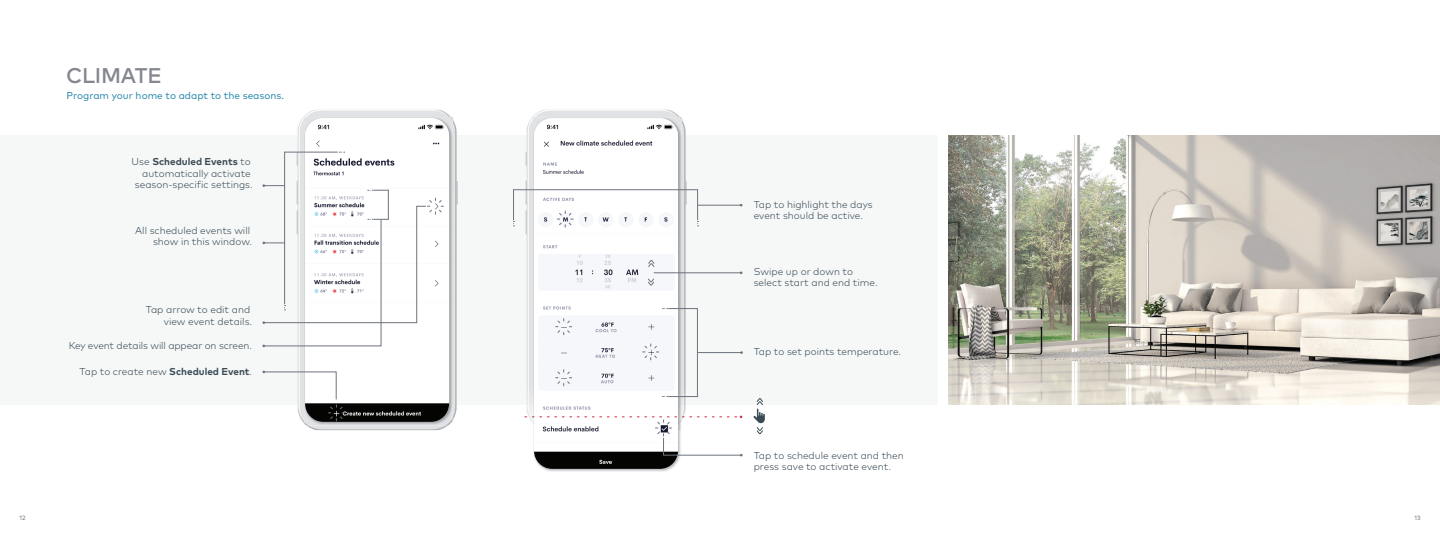
<style>
.page{position:relative;width:1440px;height:540px;background:#fff}
.page>*{position:absolute;margin:0;border:0;box-sizing:border-box;transform-origin:0 0}
.t1{font:500 21.25px "Mark Pro";letter-spacing:-.015em;color:#858790}
.t2{font:300 10px/11.2px "Mark Pro";color:#3a4b55;text-align:right}
.t3{font:10px "Mark Pro";color:#2c8aab}
.t4{font:6.25px "Mark Pro";color:#6d737d}
.s1{font-weight:700}
</style>
<div class="page">
<img style="left:949px;top:135px;width:491px;height:270px">
<div style="left:0;top:135px;width:938px;height:270px;background:#f6f8f8"></div>
<img style="left:297px;top:110px;width:160px;height:320px">
<img style="left:296px;top:135px;width:162px;height:270px">
<img style="left:304px;top:135px;width:149px;height:270px">
<img style="left:305px;top:118px;width:144px;height:304px">
<img style="left:526px;top:110px;width:160px;height:306px">
<img style="left:525px;top:135px;width:162px;height:270px">
<img style="left:533px;top:135px;width:149px;height:270px">
<img style="left:534px;top:118px;width:144px;height:351px">
<svg style="left:753px;top:398px;width:12px;height:37px"></svg>
<svg style="left:262px;top:152px;width:182px;height:195px"></svg>
<svg style="left:263px;top:371px;width:82px;height:51px"></svg>
<svg style="left:555px;top:318px;width:18px;height:18px"></svg>
<svg style="left:555px;top:369px;width:18px;height:18px"></svg>
<svg style="left:642px;top:343px;width:18px;height:18px"></svg>
<hr style="left:698px;top:205px;width:43px;height:1px;background:#6d737d">
<svg style="left:513px;top:189px;width:186px;height:39px"></svg>
<hr style="left:654px;top:273px;width:87px;height:1px;background:#6d737d">
<hr style="left:698px;top:352px;width:44px;height:1px;background:#6d737d">
<div style="left:668px;top:308px;width:30px;height:89px;border:1px solid #6d737d"></div>
<svg style="left:648px;top:278px;width:7px;height:8px"></svg>
<svg style="left:648px;top:260px;width:7px;height:7px"></svg>
<svg style="left:524px;top:416px;width:219px;height:40px"></svg>
<h1 class="t1" style="left:66px;top:60px;width:97px">CLIMATE</h1>
<p class="t3" style="left:67px;top:88px;width:219px">Program your home to adapt to the seasons.</p>
<p class="t2" style="left:132px;top:156px;width:123px">Use <span class="s1">Scheduled Events</span> to automatically activate season-specific settings.</p>
<p class="t2" style="left:135px;top:224px;width:118px">All scheduled events will show in this window.</p>
<p class="t2" style="left:146px;top:303px;width:108px">Tap arrow to edit and view event details.</p>
<p class="t2" style="left:69px;top:339px;width:185px">Key event details will appear on screen.</p>
<p class="t2" style="left:80px;top:365px;width:174px">Tap to create new <span class="s1">Scheduled Event</span>.</p>
<p class="t2" style="left:754px;top:198px;width:120px;text-align:left">Tap to highlight the days event should be active.</p>
<p class="t2" style="left:754px;top:265px;width:125px;text-align:left">Swipe up or down to select start and end time.</p>
<p class="t2" style="left:754px;top:345px;width:149px">Tap to set points temperature.</p>
<p class="t2" style="left:754px;top:449px;width:152px;text-align:left">Tap to schedule event and then press save to activate event.</p>
<p class="t4" style="left:19px;top:513px;width:8px">12</p>
<p class="t4" style="left:1414px;top:513px;width:8px">13</p>
</div>
